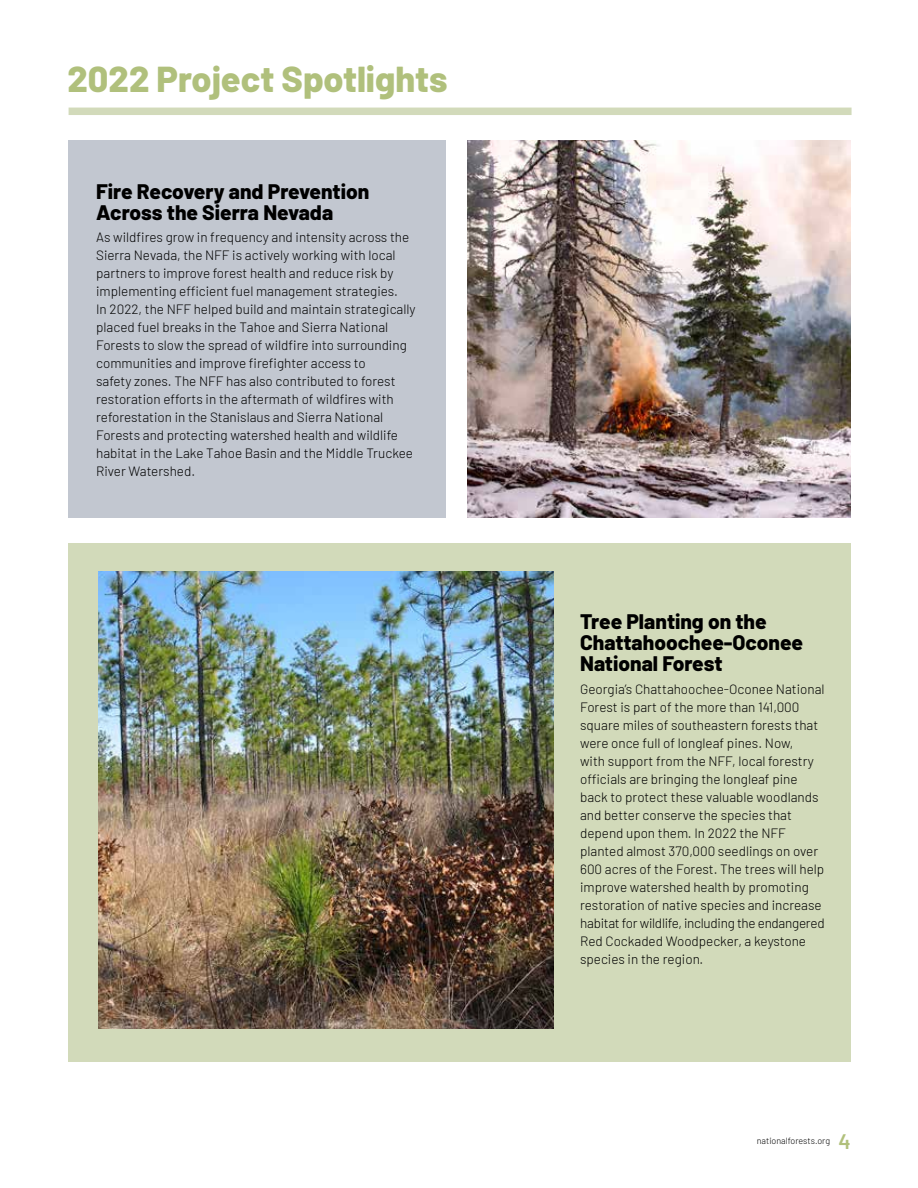
<style>
.page{position:relative;width:918px;height:1188px;background:#fff}
.page>*{position:absolute;margin:0;border:0;box-sizing:border-box;transform-origin:0 0}
.t1{font:800 36px "Barlow";color:#b0c07c}
.t2{font:800 21px/21px "Barlow";color:#000}
.t3{font:600 21px "Barlow";color:#b1c07b}
.t4{font:300 13.5px/18px "Barlow";color:#000}
.t5{font:300 9px "Barlow";color:#000}
</style>
<div class="page">
<div style="left:68px;top:543px;width:782px;height:519px;background:#d2daba"></div>
<div style="left:68px;top:140px;width:378px;height:378px;background:#c2c7d0"></div>
<div style="left:69px;top:108px;width:783px;height:7px;background:#d2daba"></div>
<img style="left:98px;top:571px;width:456px;height:458px">
<img style="left:468px;top:140px;width:382px;height:378px">
<h1 class="t1" style="left:68px;top:52px;width:381px">2022 Project Spotlights</h1>
<h2 class="t2" style="left:96px;top:179px;width:275px">Fire Recovery and Prevention<br>Across the Sierra Nevada</h2>
<p class="t4" style="left:96px;top:227px;width:321px">As wildfires grow in frequency and intensity across the Sierra Nevada, the NFF is actively working with local partners to improve forest health and reduce risk by implementing efficient fuel management strategies.<br>In 2022, the NFF helped build and maintain strategically placed fuel breaks in the Tahoe and Sierra National Forests to slow the spread of wildfire into surrounding communities and improve firefighter access to<br>safety zones. The NFF has also contributed to forest restoration efforts in the aftermath of wildfires with reforestation in the Stanislaus and Sierra National Forests and protecting watershed health and wildlife habitat in the Lake Tahoe Basin and the Middle Truckee River Watershed.</p>
<h2 class="t2" style="left:580px;top:610px;width:225px">Tree Planting on the<br>Chattahoochee-Oconee<br>National Forest</h2>
<p class="t4" style="left:580px;top:679px;width:246px">Georgia’s Chattahoochee-Oconee National Forest is part of the more than 141,000 square miles of southeastern forests that were once full of longleaf pines. Now,<br>with support from the NFF, local forestry officials are bringing the longleaf pine back to protect these valuable woodlands and better conserve the species that depend upon them. In 2022 the NFF planted almost 370,000 seedlings on over 600 acres of the Forest. The trees will help improve watershed health by promoting restoration of native species and increase habitat for wildlife, including the endangered Red Cockaded Woodpecker, a keystone species in the region.</p>
<p class="t5" style="left:757px;top:1135px;width:75px">nationalforests.org</p>
<h2 class="t3" style="left:839px;top:1126px;width:14px">4</h2>
</div>
